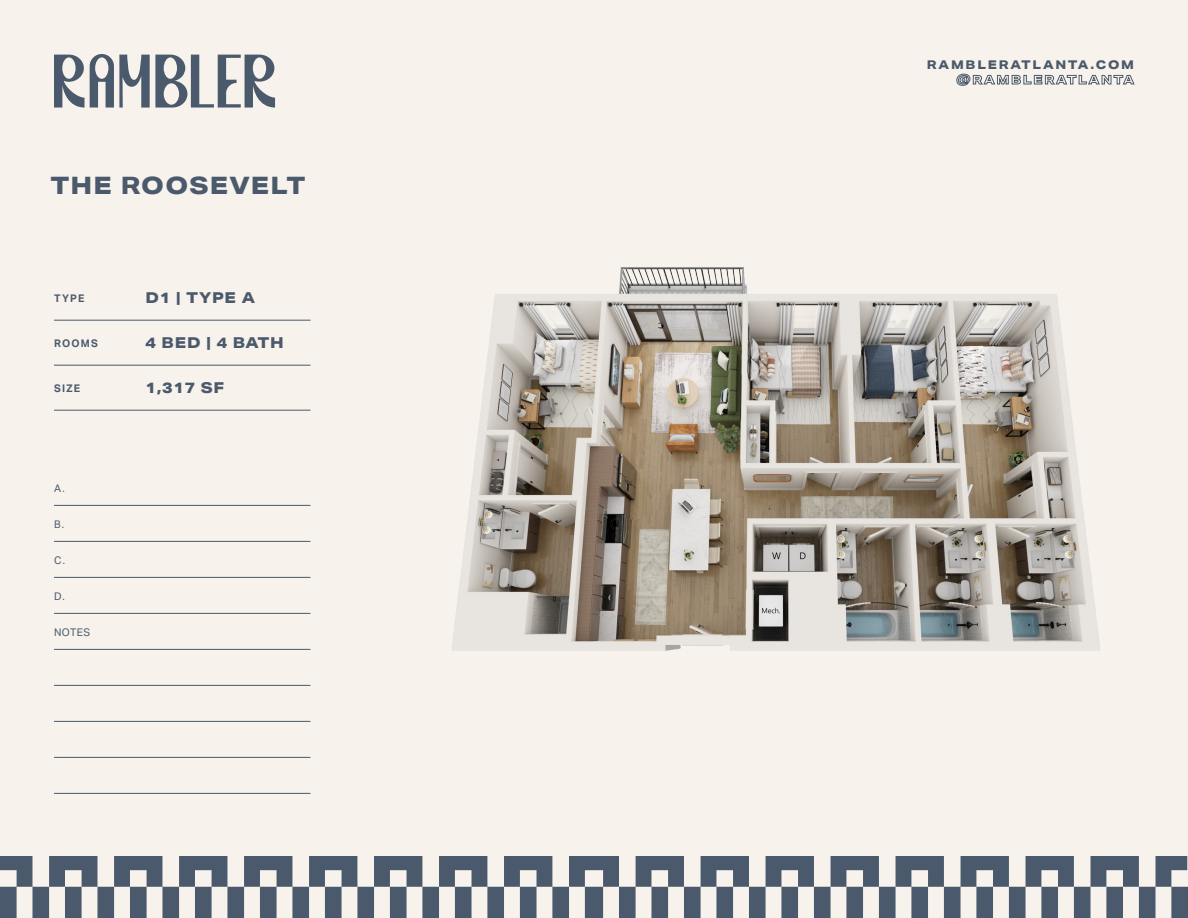
<style>
.page{position:relative;width:1188px;height:918px;background:#f7f2eb}
.page>*{position:absolute;margin:0;border:0;box-sizing:border-box;transform-origin:0 0}
.Heading_A{font:800 24px "Aktiv Grotesk Ex";letter-spacing:.05em;color:#4a5a6c}
.Body{font:800 15px "Aktiv Grotesk Ex";letter-spacing:.05em;color:#4a5a6c}
.t1{font:800 12px/15px "Aktiv Grotesk Ex";letter-spacing:.15em;color:#4a5a6c;text-align:right}
.Body-2{font:10.5px "Aktiv Grotesk";letter-spacing:.05em;color:#4a5a6c}
.Body-3{font:700 10.5px "Aktiv Grotesk";letter-spacing:.12em;color:#4a5a6c}
</style>
<div class="page">
<svg style="left:54px;top:54px;width:221px;height:54px"></svg>
<svg style="left:0;top:856px;width:1188px;height:62px"></svg>
<img style="left:452px;top:267px;width:648px;height:384px">
<hr style="left:54px;top:505px;width:256px;height:1px;background:#4a5a6c">
<hr style="left:54px;top:541px;width:256px;height:1px;background:#4a5a6c">
<hr style="left:54px;top:577px;width:256px;height:1px;background:#4a5a6c">
<hr style="left:54px;top:613px;width:256px;height:1px;background:#4a5a6c">
<hr style="left:54px;top:649px;width:256px;height:1px;background:#4a5a6c">
<hr style="left:54px;top:685px;width:256px;height:1px;background:#4a5a6c">
<hr style="left:54px;top:721px;width:256px;height:1px;background:#4a5a6c">
<hr style="left:54px;top:757px;width:256px;height:1px;background:#4a5a6c">
<hr style="left:54px;top:793px;width:256px;height:1px;background:#4a5a6c">
<hr style="left:54px;top:320px;width:256px;height:1px;background:#4a5a6c">
<hr style="left:54px;top:365px;width:256px;height:1px;background:#4a5a6c">
<hr style="left:54px;top:410px;width:256px;height:1px;background:#4a5a6c">
<p class="Heading_A" style="left:51px;top:170px;width:256px">THE ROOSEVELT</p>
<p class="Body-3" style="left:54px;top:292px;width:32px">TYPE</p>
<p class="Body" style="left:145px;top:288px;width:111px">D1 | TYPE A</p>
<p class="Body-3" style="left:54px;top:337px;width:45px">ROOMS</p>
<p class="Body" style="left:145px;top:333px;width:140px">4 BED | 4 BATH</p>
<p class="Body-3" style="left:54px;top:382px;width:28px">SIZE</p>
<p class="Body" style="left:145px;top:378px;width:80px">1,317 SF</p>
<p class="Body-2" style="left:54px;top:482px;width:12px">A.</p>
<p class="Body-2" style="left:54px;top:518px;width:12px">B.</p>
<p class="Body-2" style="left:54px;top:554px;width:13px">C.</p>
<p class="Body-2" style="left:54px;top:590px;width:12px">D.</p>
<p class="Body-2" style="left:54px;top:626px;width:38px">NOTES</p>
<p class="t1" style="left:927px;top:57px;width:209px">RAMBLERATLANTA.COM @RAMBLERATLANTA</p>
</div>
